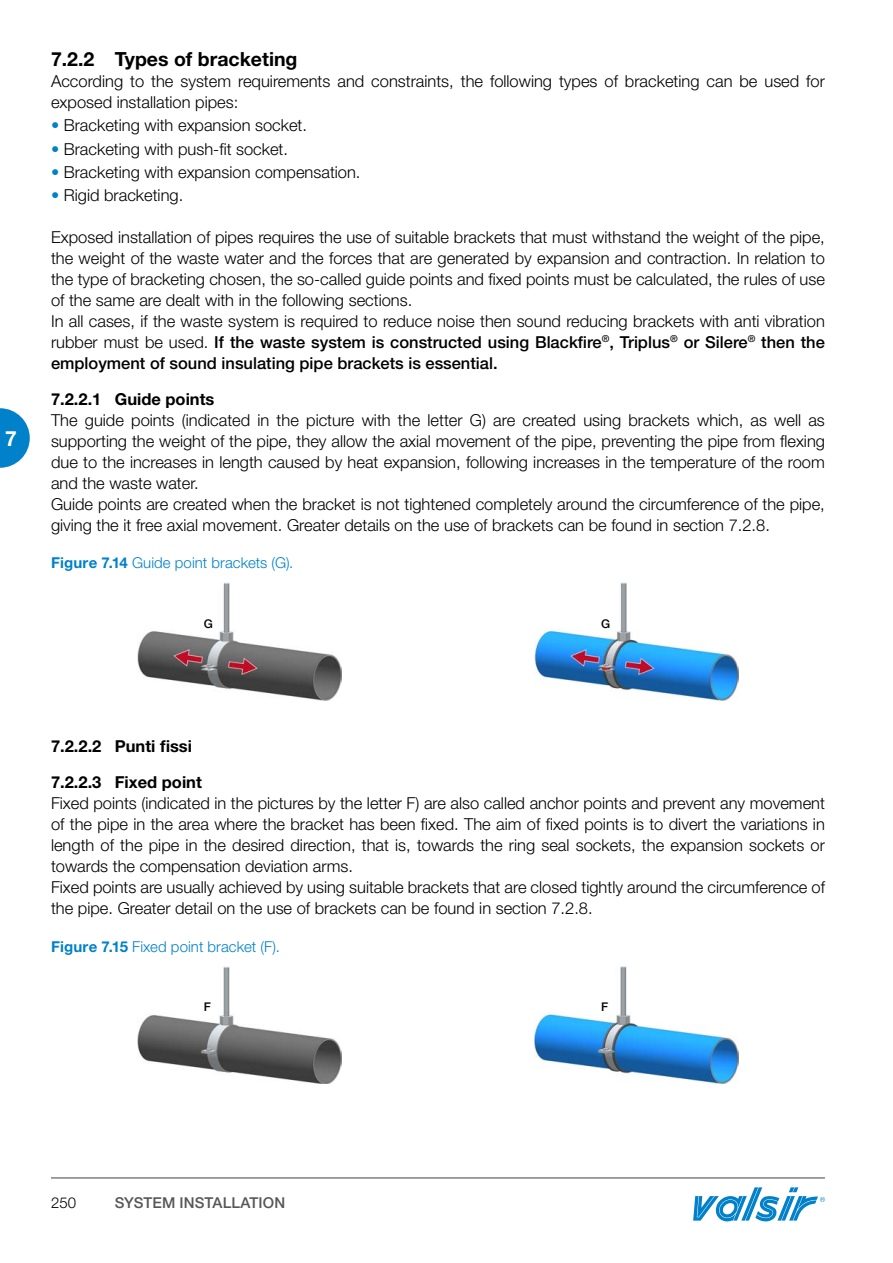
<style>
.page{position:relative;width:893px;height:1263px;background:#fff}
.page>*{position:absolute;margin:0;border:0;box-sizing:border-box;transform-origin:0 0}
.t1{font:700 21px "Helvetica Neue LT";color:#fff}
.t2{font:700 19.5px "Helvetica Neue LT";color:#000}
.t3{font:300 16.5px/21px "Helvetica Neue LT";color:#000}
.t4{font:700 16.5px/35.8px "Helvetica Neue LT";color:#000}
.t5{font:300 15px "Helvetica Neue LT";letter-spacing:.005em;color:#0081c9}
.t6{font:500 15px "Helvetica Neue LT";letter-spacing:.005em;color:#575756}
.t7{font:300 15px "Helvetica Neue LT";color:#000}
.t8{font:500 12px "Helvetica Neue LT";color:#000}
.s1{color:#0081c9}
.s2{font-weight:500}
.s3{font-weight:700}
</style>
<div class="page">
<hr style="left:51px;top:1177px;width:774px;height:1px;background:#575756">
<svg style="left:693px;top:1187px;width:132px;height:34px"></svg>
<svg style="left:0;top:408px;width:30px;height:60px"></svg>
<img style="left:137px;top:583px;width:204px;height:118px">
<img style="left:535px;top:583px;width:204px;height:118px">
<img style="left:137px;top:966px;width:204px;height:118px">
<img style="left:535px;top:966px;width:204px;height:117px">
<p class="t1" style="left:5px;top:426px;width:13px">7</p>
<p class="t2" style="left:51px;top:47px;width:248px">7.2.2 Types of bracketing</p>
<p class="t3" style="left:51px;top:71px;width:775px">According to the system requirements and constraints, the following types of bracketing can be used for exposed installation pipes:</p>
<p class="t3" style="left:51px;top:115px;width:258px"><span class="s1">•</span> Bracketing with expansion socket.</p>
<p class="t3" style="left:51px;top:138px;width:239px"><span class="s1">•</span> Bracketing with push-fit socket.</p>
<p class="t3" style="left:51px;top:161px;width:311px"><span class="s1">•</span> Bracketing with expansion compensation.</p>
<p class="t3" style="left:51px;top:184px;width:134px"><span class="s1">•</span> Rigid bracketing.</p>
<p class="t3" style="left:51px;top:226px;width:775px">Exposed installation of pipes requires the use of suitable brackets that must withstand the weight of the pipe, the weight of the waste water and the forces that are generated by expansion and contraction. In relation to the type of bracketing chosen, the so-called guide points and fixed points must be calculated, the rules of use of the same are dealt with in the following sections.<br>In all cases, if the waste system is required to reduce noise then sound reducing brackets with anti vibration rubber must be used. <span class="s2">If the waste system is constructed using Blackfire</span><sup>®</sup><span class="s2">, Triplus</span><sup>®</sup> <span class="s2">or Silere</span><sup>®</sup> <span class="s2">then the employment of sound insulating pipe brackets is essential.</span></p>
<p class="t4" style="left:51px;top:380px;width:165px">7.2.2.1 Guide points</p>
<p class="t3" style="left:51px;top:409px;width:775px">The guide points (indicated in the picture with the letter G) are created using brackets which, as well as supporting the weight of the pipe, they allow the axial movement of the pipe, preventing the pipe from flexing due to the increases in length caused by heat expansion, following increases in the temperature of the room and the waste water.<br>Guide points are created when the bracket is not tightened completely around the circumference of the pipe, giving the it free axial movement. Greater details on the use of brackets can be found in section 7.2.8.</p>
<p class="t5" style="left:51px;top:554px;width:244px"><span class="s3">Figure 7.14</span> Guide point brackets (G).</p>
<p class="t8" style="left:204px;top:617px;width:11px">G</p>
<p class="t8" style="left:601px;top:617px;width:11px">G</p>
<p class="t4" style="left:51px;top:728px;width:152px">7.2.2.2 Punti fissi<br>7.2.2.3 Fixed point</p>
<p class="t3" style="left:51px;top:792px;width:775px">Fixed points (indicated in the pictures by the letter F) are also called anchor points and prevent any movement of the pipe in the area where the bracket has been fixed. The aim of fixed points is to divert the variations in length of the pipe in the desired direction, that is, towards the ring seal sockets, the expansion sockets or towards the compensation deviation arms.<br>Fixed points are usually achieved by using suitable brackets that are closed tightly around the circumference of the pipe. Greater detail on the use of brackets can be found in section 7.2.8.</p>
<p class="t5" style="left:51px;top:937px;width:230px"><span class="s3">Figure 7.15</span> Fixed point bracket (F).</p>
<p class="t8" style="left:204px;top:1000px;width:9px">F</p>
<p class="t8" style="left:601px;top:1000px;width:9px">F</p>
<p class="t7" style="left:51px;top:1193px;width:27px">250</p>
<p class="t6" style="left:115px;top:1193px;width:172px">SYSTEM INSTALLATION</p>
</div>
